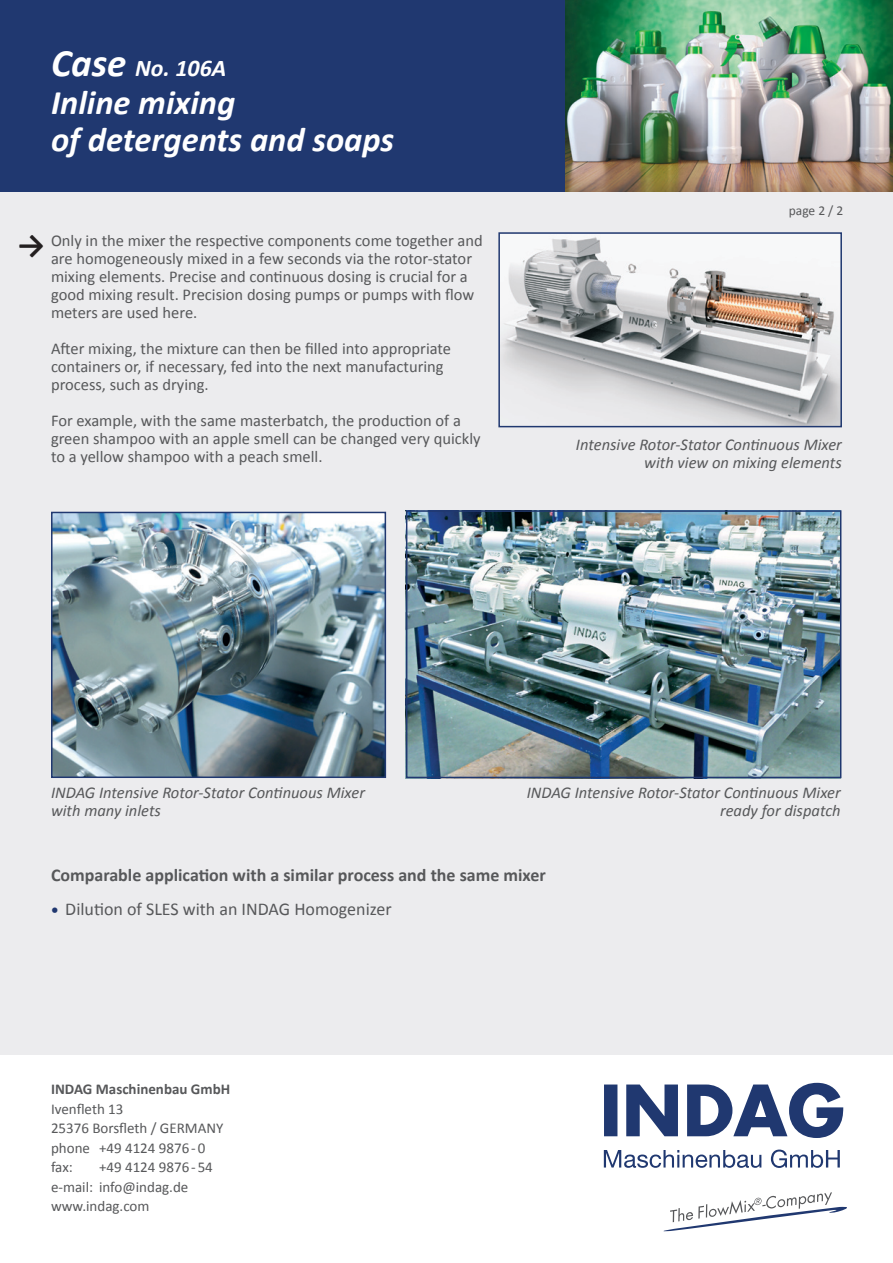
<style>
.page{position:relative;width:893px;height:1263px;background:#fff}
.page>*{position:absolute;margin:0;border:0;box-sizing:border-box;transform-origin:0 0}
.t1{font:italic 700 34.5px/37.5px "Calibri";color:#fff}
.t2{font:700 30.6px "Calibri";color:#231f20}
.t3{font:italic 700 24px "Calibri";color:#fff}
.t4{font:700 18px "Calibri";color:#57585a}
.t5{font:18px "Calibri";color:#57585a}
.t6{font:16.5px/18px "Calibri";color:#57585a}
.t7{font:italic 16.5px/18px "Calibri";color:#57585a;text-align:right}
.t8{font:15px/19.5px "Calibri";color:#57585a}
.t9{font:700 15px "Calibri";color:#57585a}
.t10{font:13.5px "Calibri";color:#57585a}
.s1{font-size:39px}
.s2{font-weight:700;font-size:15px;color:#203870}
</style>
<div class="page">
<div style="left:0;top:191px;width:893px;height:864px;background:#ececee"></div>
<svg style="left:604px;top:1149px;width:236px;height:19px"></svg>
<svg style="left:604px;top:1083px;width:239px;height:55px"></svg>
<svg style="left:664px;top:1192px;width:183px;height:39px"></svg>
<img style="left:409px;top:513px;width:429px;height:262px">
<div style="left:406px;top:510px;width:435px;height:268px;border:2px solid #203870"></div>
<img style="left:54px;top:515px;width:329px;height:260px">
<div style="left:51px;top:512px;width:335px;height:266px;border:2px solid #203870"></div>
<div style="left:0;top:0;width:893px;height:191px;background:#203870"></div>
<img style="left:501px;top:235px;width:338px;height:189px">
<div style="left:498px;top:232px;width:344px;height:195px;border:2px solid #203870"></div>
<img style="left:566px;top:0;width:327px;height:191px">
<p class="t3" style="left:51px;top:53px;width:177px"><span class="s1">Case</span> No. 106A</p>
<p class="t1" style="left:51px;top:84px;width:344px">Inline mixing<br>of detergents and soaps</p>
<p class="t2" style="left:18px;top:226px;width:29px">→</p>
<p class="t6" style="left:51px;top:232px;width:433px">Only in the mixer the respective components come together and are homogeneously mixed in a few seconds via the rotor-stator mixing elements. Precise and continuous dosing is crucial for a good mixing result. Precision dosing pumps or pumps with flow meters are used here.</p>
<p class="t6" style="left:51px;top:340px;width:402px">After mixing, the mixture can then be filled into appropriate containers or, if necessary, fed into the next manufacturing process, such as drying.</p>
<p class="t6" style="left:51px;top:412px;width:431px">For example, with the same masterbatch, the production of a green shampoo with an apple smell can be changed very quickly to a yellow shampoo with a peach smell.</p>
<p class="t10" style="left:789px;top:202px;width:56px">page 2 / 2</p>
<p class="t7" style="left:576px;top:435px;width:267px">Intensive Rotor-Stator Continuous Mixer with view on mixing elements</p>
<p class="t7" style="left:51px;top:783px;width:315px;text-align:left">INDAG Intensive Rotor-Stator Continuous Mixer with many inlets</p>
<p class="t7" style="left:527px;top:783px;width:315px">INDAG Intensive Rotor-Stator Continuous Mixer ready for dispatch</p>
<p class="t4" style="left:51px;top:863px;width:496px">Comparable application with a similar process and the same mixer</p>
<p class="t5" style="left:51px;top:897px;width:342px"><span class="s2">•</span> Dilution of SLES with an INDAG Homogenizer</p>
<p class="t9" style="left:51px;top:1079px;width:181px">INDAG Maschinenbau GmbH</p>
<p class="t8" style="left:51px;top:1099px;width:74px">Ivenfleth 13</p>
<p class="t8" style="left:51px;top:1118px;width:174px">25376 Borsfleth / GERMANY</p>
<p class="t8" style="left:51px;top:1138px;width:156px">phone +49 4124 9876 - 0 fax:</p>
<p class="t8" style="left:51px;top:1157px;width:163px;text-indent:48px">+49 4124 9876 - 54 e-mail: info@indag.de</p>
<p class="t8" style="left:51px;top:1196px;width:100px">www.indag.com</p>
</div>
